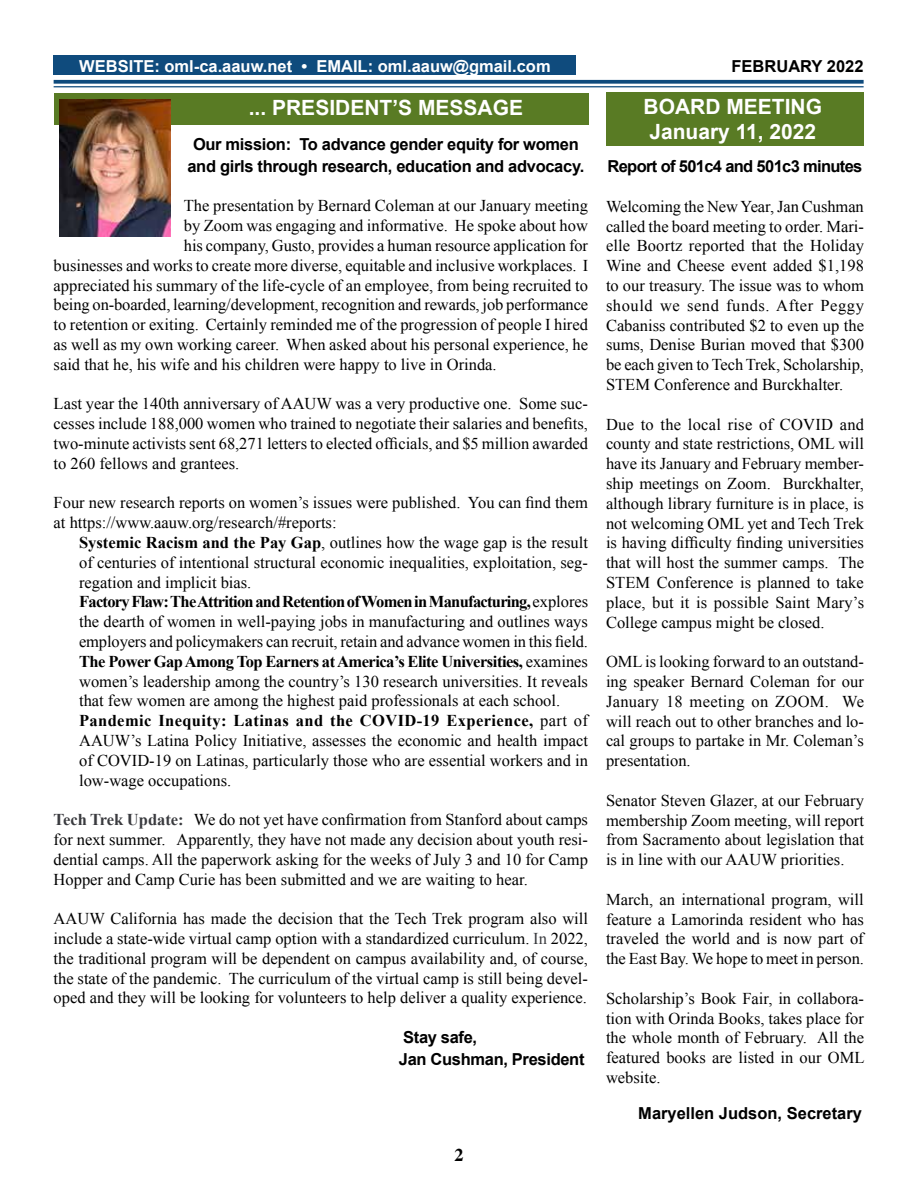
<style>
.page{position:relative;width:918px;height:1188px;background:#fff}
.page>*{position:absolute;margin:0;border:0;box-sizing:border-box;transform-origin:0 0}
.t1{font:700 21px/25.2px "Arial";color:#fff}
.t2{font:700 18px "Times";color:#000}
.t3{font:16.5px/19.8px "Times New Roman";color:#000;text-align:justify}
.t4{font:700 16.5px/21.6px "Arial";letter-spacing:-.02em;color:#000;text-align:center}
.t5{font:700 16.5px "Arial";color:#fff}
.t6{font:700 16.5px "Arial";color:#000}
.t7{font:700 16.5px "Arial";letter-spacing:-.04em;color:#000}
.s1{font-weight:700}
.s2{font-weight:700;color:#3a3b3f}
.s3{color:#3a3b3f}
</style>
<div class="page">
<svg style="left:54px;top:80px;width:810px;height:4px;background:#235a88"></svg>
<hr style="left:54px;top:86px;width:810px;height:1px;background:#0f4b7d">
<div style="left:54px;top:93px;width:534px;height:31px;background:#597b24"></div>
<div style="left:606px;top:92px;width:258px;height:54px;background:#597b24"></div>
<div style="left:53px;top:56px;width:523px;height:19px;background:#0f4b7d"></div>
<img style="left:59px;top:100px;width:111px;height:137px">
<p class="t5" style="left:79px;top:55px;width:473px">WEBSITE: oml-ca.aauw.net • EMAIL: oml.aauw@gmail.com</p>
<p class="t6" style="left:732px;top:55px;width:134px">FEBRUARY 2022</p>
<p class="t1" style="left:249px;top:96px;width:276px">... PRESIDENT’S MESSAGE</p>
<p class="t1" style="left:644px;top:95px;width:180px">BOARD MEETING<br>January 11, 2022</p>
<p class="t4" style="left:187px;top:134px;width:398px">Our mission: To advance gender equity for women and girls through research, education and advocacy.</p>
<p class="t3" style="left:184px;top:196px;width:406px">The presentation by Bernard Coleman at our January meeting</p>
<p class="t3" style="left:184px;top:216px;width:406px">by Zoom was engaging and informative. He spoke about how</p>
<p class="t3" style="left:184px;top:235px;width:406px">his company, Gusto, provides a human resource application for</p>
<p class="t3" style="left:54px;top:255px;width:536px">businesses and works to create more diverse, equitable and inclusive workplaces. I</p>
<p class="t3" style="left:54px;top:275px;width:536px">appreciated his summary of the life-cycle of an employee, from being recruited to</p>
<p class="t3" style="left:54px;top:295px;width:536px">being on-boarded, learning/development, recognition and rewards, job performance</p>
<p class="t3" style="left:54px;top:315px;width:536px">to retention or exiting. Certainly reminded me of the progression of people I hired</p>
<p class="t3" style="left:54px;top:334px;width:536px">as well as my own working career. When asked about his personal experience, he</p>
<p class="t3" style="left:54px;top:354px;width:445px">said that he, his wife and his children were happy to live in Orinda.</p>
<p class="t3" style="left:54px;top:394px;width:536px">Last year the 140th anniversary of AAUW was a very productive one. Some suc&shy;cesses include 188,000 women who trained to negotiate their salaries and benefits, two-minute activists sent 68,271 letters to elected officials, and $5 million awarded to 260 fellows and grantees.</p>
<p class="t3" style="left:54px;top:493px;width:536px">Four new research reports on women’s issues were published. You can find them at https://www.aauw.org/research/#reports:</p>
<p class="t3" style="left:79px;top:532px;width:511px;text-align:left"><span class="s1">Systemic Racism and the Pay Gap</span>, outlines how the wage gap is the result of centuries of intentional structural economic inequalities, exploitation, seg&shy;regation and implicit bias.<br><span class="s1">Factory Flaw: The Attrition and Retention of Women in Manufacturing,</span> explores the dearth of women in well-paying jobs in manufacturing and outlines ways employers and policymakers can recruit, retain and advance women in this field.<br><span class="s1">The Power Gap Among Top Earners at America’s Elite Universities,</span> examines women’s leadership among the country’s 130 research universities. It reveals that few women are among the highest paid professionals at each school.<br><span class="s1">Pandemic Inequity: Latinas and the COVID-19 Experience,</span> part of AAUW’s Latina Policy Initiative, assesses the economic and health impact of COVID-19 on Latinas, particularly those who are essential workers and in low-wage occupations.</p>
<p class="t3" style="left:54px;top:810px;width:536px"><span class="s2">Tech Trek Update:</span> We do not yet have confirmation from Stanford about camps for next summer. Apparently, they have not made any decision about youth resi&shy;dential camps. All the paperwork asking for the weeks of July 3 and 10 for Camp Hopper and Camp Curie has been submitted and we are waiting to hear.</p>
<p class="t3" style="left:54px;top:909px;width:536px">AAUW California has made the decision that the Tech Trek program also will include a state-wide virtual camp option with a standardized curriculum. <span class="s3">In</span> 2022, the traditional program will be dependent on campus availability and, of course, the state of the pandemic. The curriculum of the virtual camp is still being devel&shy;oped and they will be looking for volunteers to help deliver a quality experience.</p>
<p class="t4" style="left:399px;top:1027px;width:187px;text-align:left">Stay safe,<br>Jan Cushman, President</p>
<p class="t7" style="left:608px;top:156px;width:256px">Report of 501c4 and 501c3 minutes</p>
<p class="t3" style="left:606px;top:196px;width:260px">Welcoming the New Year, Jan Cushman called the board meeting to order. Mari&shy;elle Boortz reported that the Holiday Wine and Cheese event added $1,198 to our treasury. The issue was to whom should we send funds. After Peggy Cabaniss contributed $2 to even up the sums, Denise Burian moved that $300 be each given to Tech Trek, Scholarship, STEM Conference and Burckhalter.</p>
<p class="t3" style="left:606px;top:414px;width:260px">Due to the local rise of COVID and county and state restrictions, OML will have its January and February member&shy;ship meetings on Zoom. Burckhalter, although library furniture is in place, is not welcoming OML yet and Tech Trek is having difficulty finding universities that will host the summer camps. The STEM Conference is planned to take place, but it is possible Saint Mary’s College campus might be closed.</p>
<p class="t3" style="left:606px;top:652px;width:260px">OML is looking forward to an outstand&shy;ing speaker Bernard Coleman for our January 18 meeting on ZOOM. We will reach out to other branches and lo&shy;cal groups to partake in Mr. Coleman’s presentation.</p>
<p class="t3" style="left:606px;top:790px;width:260px">Senator Steven Glazer, at our February membership Zoom meeting, will report from Sacramento about legislation that is in line with our AAUW priorities.</p>
<p class="t3" style="left:606px;top:889px;width:260px">March, an international program, will feature a Lamorinda resident who has traveled the world and is now part of the East Bay. We hope to meet in person.</p>
<p class="t3" style="left:606px;top:988px;width:260px">Scholarship’s Book Fair, in collabora&shy;tion with Orinda Books, takes place for the whole month of February. All the featured books are listed in our OML website.</p>
<p class="t2" style="left:454px;top:1138px;width:10px">2</p>
<p class="t6" style="left:638px;top:1102px;width:225px">Maryellen Judson, Secretary</p>
</div>
